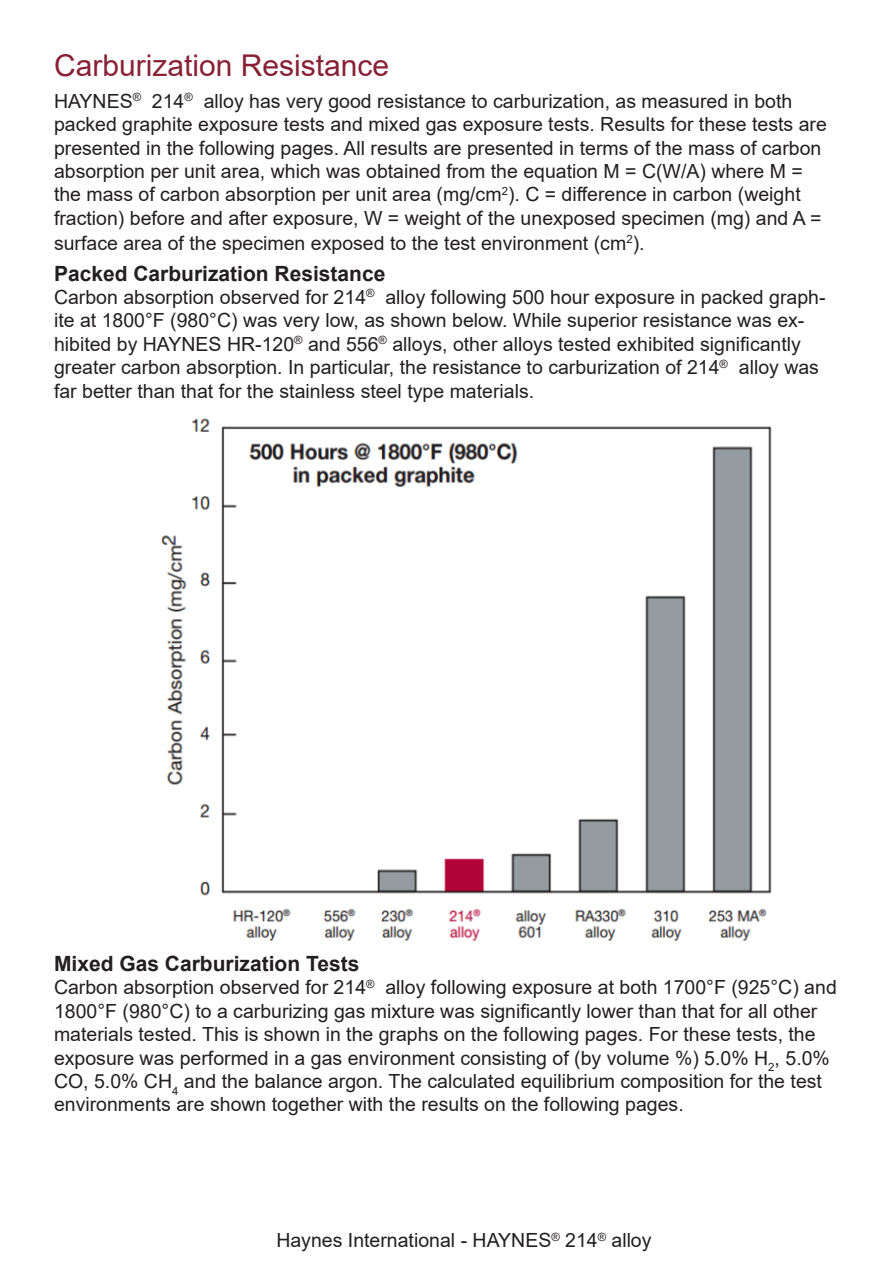
<style>
.page{position:relative;width:893px;height:1263px;background:#fff}
.page>*{position:absolute;margin:0;border:0;box-sizing:border-box;transform-origin:0 0}
.t1{font:30px "Arial";color:#882135}
.t2{font:700 21px "Arial";color:#231f20}
.t3{font:19.5px/23.4px "Arial";color:#231f20}
</style>
<div class="page">
<img style="left:161px;top:418px;width:611px;height:523px">
<p class="t1" style="left:54px;top:45px;width:337px">Carburization Resistance</p>
<p class="t3" style="left:54px;top:89px;width:774px">HAYNES<sup>®</sup> 214<sup>®</sup> alloy has very good resistance to carburization, as measured in both packed graphite exposure tests and mixed gas exposure tests. Results for these tests are presented in the following pages. All results are presented in terms of the mass of carbon absorption per unit area, which was obtained from the equation M = C(W/A) where M = the mass of carbon absorption per unit area (mg/cm<sup>2</sup>). C = difference in carbon (weight fraction) before and after exposure, W = weight of the unexposed specimen (mg) and A =</p>
<p class="t3" style="left:54px;top:231px;width:592px">surface area of the specimen exposed to the test environment (cm<sup>2</sup>).</p>
<p class="t2" style="left:54px;top:258px;width:333px">Packed Carburization Resistance</p>
<p class="t3" style="left:54px;top:285px;width:773px">Carbon absorption observed for 214<sup>®</sup> alloy following 500 hour exposure in packed graph&shy;ite at 1800°F (980°C) was very low, as shown below. While superior resistance was ex&shy;hibited by HAYNES HR-120<sup>®</sup> and 556<sup>®</sup> alloys, other alloys tested exhibited significantly greater carbon absorption. In particular, the resistance to carburization of 214<sup>®</sup> alloy was far better than that for the stainless steel type materials.</p>
<p class="t2" style="left:54px;top:949px;width:307px">Mixed Gas Carburization Tests</p>
<p class="t3" style="left:54px;top:976px;width:784px">Carbon absorption observed for 214<sup>®</sup> alloy following exposure at both 1700°F (925°C) and 1800°F (980°C) to a carburizing gas mixture was significantly lower than that for all other materials tested. This is shown in the graphs on the following pages. For these tests, the exposure was performed in a gas environment consisting of (by volume %) 5.0% H<sub>2</sub>, 5.0% CO, 5.0% CH<sub>4</sub> and the balance argon. The calculated equilibrium composition for the test environments are shown together with the results on the following pages.</p>
<p class="t3" style="left:276px;top:1229px;width:377px">Haynes International - HAYNES<sup>®</sup> 214<sup>®</sup> alloy</p>
</div>
